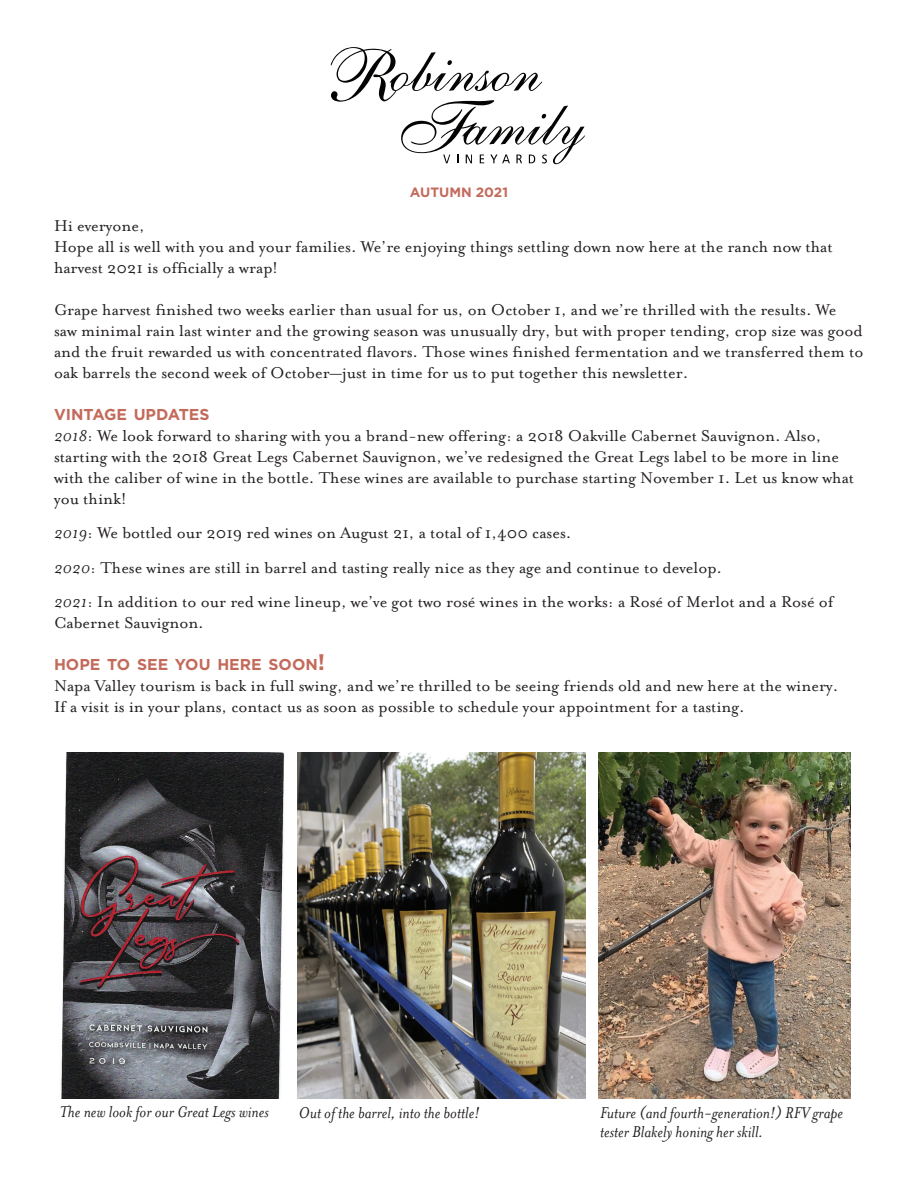
<style>
.page{position:relative;width:918px;height:1188px;background:#fff}
.page>*{position:absolute;margin:0;border:0;box-sizing:border-box;transform-origin:0 0}
.t1{font:18px/21px "Mrs Eaves Roman";color:#231f20}
.t2{font:italic 18px/19.5px "Mrs Eaves";color:#231f20}
.t3{font:700 15.75px "Gotham";color:#c36a5b}
.t4{font:700 13.5px "Gotham";color:#c36a5b}
.s1{font-family:"Mrs Eaves";font-style:italic}
.s2{font-size:22.5px}
</style>
<div class="page">
<svg style="left:331px;top:47px;width:254px;height:117px"></svg>
<img style="left:61px;top:753px;width:224px;height:346px">
<img style="left:598px;top:753px;width:252px;height:346px">
<img style="left:297px;top:753px;width:288px;height:346px">
<p class="t4" style="left:410px;top:184px;width:100px">AUTUMN 2021</p>
<p class="t1" style="left:54px;top:215px;width:780px">Hi everyone,<br>Hope all is well with you and your families. We’re enjoying things settling down now here at the ranch now that harvest 2021 is officially a wrap!</p>
<p class="t1" style="left:54px;top:299px;width:811px">Grape harvest finished two weeks earlier than usual for us, on October 1, and we’re thrilled with the results. We saw minimal rain last winter and the growing season was unusually dry, but with proper tending, crop size was good and the fruit rewarded us with concentrated flavors. Those wines finished fermentation and we transferred them to oak barrels the second week of October—just in time for us to put together this newsletter.</p>
<p class="t3" style="left:54px;top:404px;width:157px">VINTAGE UPDATES</p>
<p class="t1" style="left:54px;top:425px;width:802px"><span class="s1">2018</span>: We look forward to sharing with you a brand-new offering: a 2018 Oakville Cabernet Sauvignon. Also, starting with the 2018 Great Legs Cabernet Sauvignon, we’ve redesigned the Great Legs label to be more in line with the caliber of wine in the bottle. These wines are available to purchase starting November 1. Let us know what you think!</p>
<p class="t1" style="left:54px;top:516px;width:781px;line-height:34.5px"><span class="s1">2019</span>: We bottled our 2019 red wines on August 21, a total of 1,400 cases.<br><span class="s1">2020</span>: These wines are still in barrel and tasting really nice as they age and continue to develop.<br><span class="s1">2021</span>: In addition to our red wine lineup, we’ve got two rosé wines in the works: a Rosé of Merlot and a Rosé of</p>
<p class="t1" style="left:54px;top:613px;width:151px">Cabernet Sauvignon.</p>
<p class="t3" style="left:54px;top:654px;width:273px">HOPE TO SEE YOU HERE SOON<span class="s2">!</span></p>
<p class="t1" style="left:54px;top:676px;width:786px">Napa Valley tourism is back in full swing, and we’re thrilled to be seeing friends old and new here at the winery.<br>If a visit is in your plans, contact us as soon as possible to schedule your appointment for a tasting.</p>
<p class="t2" style="left:60px;top:1102px;width:211px">The new look for our Great Legs wines</p>
<p class="t2" style="left:298px;top:1103px;width:183px">Out of the barrel, into the bottle!</p>
<p class="t2" style="left:600px;top:1103px;width:245px">Future (and fourth-generation!) RFV grape tester Blakely honing her skill.</p>
</div>
